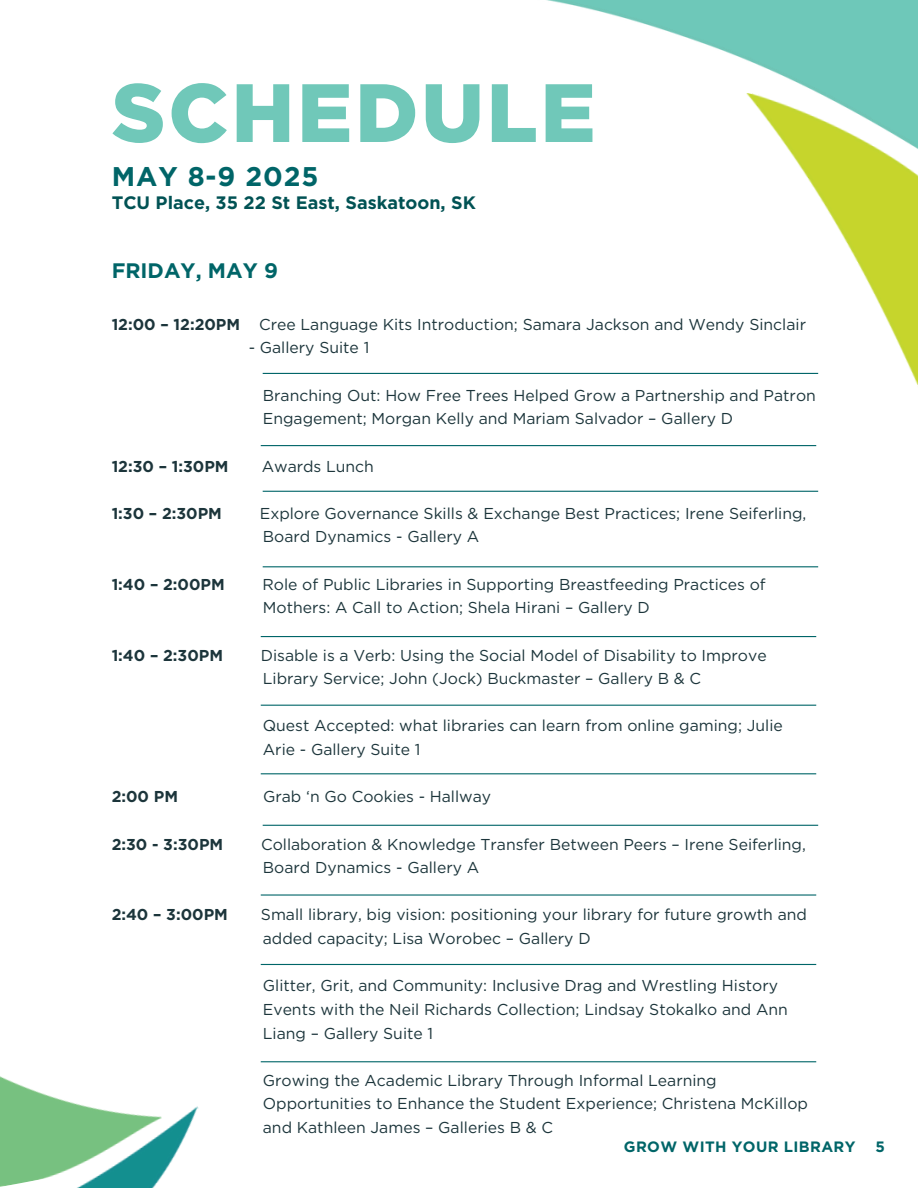
<style>
.page{position:relative;width:918px;height:1188px;background:#fff}
.page>*{position:absolute;margin:0;border:0;box-sizing:border-box;transform-origin:0 0}
.t1{font:900 82.5px "Gotham";letter-spacing:.035em;color:#70c8b9}
.t2{font:700 27px "Gotham";letter-spacing:.035em;color:#006568}
.t3{font:700 21px "Gotham";color:#006568}
.t4{font:700 18px "Gotham";color:#015254}
.t5{font:15.75px "Gotham";color:#1c353b}
.t6{font:700 15.75px "Gotham";color:#1c353b}
.t7{font:700 15px "Gotham";letter-spacing:.025em;color:#006568}
.s1{font-weight:700}
</style>
<div class="page">
<img style="left:546px;top:0;width:372px;height:93px">
<img style="left:644px;top:93px;width:274px;height:682px">
<img style="left:0;top:1076px;width:199px;height:112px">
<hr style="left:263px;top:373px;width:555px;height:1px;background:#006568">
<hr style="left:263px;top:825px;width:555px;height:1px;background:#006568">
<hr style="left:263px;top:491px;width:555px;height:1px;background:#006568">
<hr style="left:263px;top:566px;width:555px;height:1px;background:#006568">
<hr style="left:261px;top:636px;width:555px;height:1px;background:#006568">
<hr style="left:261px;top:894px;width:555px;height:2px;background:#006568">
<hr style="left:261px;top:773px;width:555px;height:1px;background:#006568">
<hr style="left:261px;top:705px;width:555px;height:1px;background:#006568">
<hr style="left:261px;top:964px;width:555px;height:1px;background:#006568">
<hr style="left:261px;top:1061px;width:555px;height:1px;background:#006568">
<hr style="left:261px;top:445px;width:555px;height:1px;background:#006568">
<p class="t1" style="left:112px;top:63px;width:485px">SCHEDULE</p>
<p class="t2" style="left:112px;top:160px;width:208px">MAY 8-9 2025</p>
<p class="t4" style="left:112px;top:192px;width:366px">TCU Place, 35 22 St East, Saskatoon, SK</p>
<p class="t3" style="left:112px;top:258px;width:168px">FRIDAY, MAY 9</p>
<p class="t5" style="left:112px;top:315px;width:696px"><span class="s1">12:00 – 12:20PM</span> Cree Language Kits Introduction; Samara Jackson and Wendy Sinclair</p>
<p class="t5" style="left:249px;top:338px;width:122px">- Gallery Suite 1</p>
<p class="t5" style="left:263px;top:386px;width:555px">Branching Out: How Free Trees Helped Grow a Partnership and Patron</p>
<h1 class="t5" style="left:263px;top:409px;width:472px">Engagement; Morgan Kelly and Mariam Salvador – Gallery D</h1>
<h2 class="t6" style="left:112px;top:456px;width:118px">12:30 – 1:30PM</h2>
<h2 class="t5" style="left:262px;top:456px;width:114px">Awards Lunch</h2>
<h4 class="t6" style="left:112px;top:504px;width:112px">1:30 – 2:30PM</h4>
<h4 class="t5" style="left:260px;top:504px;width:548px">Explore Governance Skills &amp; Exchange Best Practices; Irene Seiferling,</h4>
<h3 class="t5" style="left:263px;top:527px;width:218px">Board Dynamics - Gallery A</h3>
<p class="t6" style="left:112px;top:575px;width:115px">1:40 – 2:00PM</p>
<p class="t5" style="left:263px;top:575px;width:505px">Role of Public Libraries in Supporting Breastfeeding Practices of</p>
<p class="t5" style="left:263px;top:598px;width:389px">Mothers: A Call to Action; Shela Hirani – Gallery D</p>
<p class="t6" style="left:112px;top:645px;width:113px">1:40 – 2:30PM</p>
<p class="t5" style="left:261px;top:645px;width:507px">Disable is a Verb: Using the Social Model of Disability to Improve</p>
<p class="t5" style="left:263px;top:669px;width:440px">Library Service; John (Jock) Buckmaster – Gallery B &amp; C</p>
<p class="t5" style="left:263px;top:716px;width:521px">Quest Accepted: what libraries can learn from online gaming; Julie</p>
<p class="t5" style="left:263px;top:740px;width:159px">Arie - Gallery Suite 1</p>
<p class="t6" style="left:112px;top:787px;width:68px">2:00 PM</p>
<p class="t5" style="left:263px;top:787px;width:230px">Grab ‘n Go Cookies - Hallway</p>
<p class="t6" style="left:112px;top:834px;width:113px">2:30 - 3:30PM</p>
<p class="t5" style="left:261px;top:834px;width:546px">Collaboration &amp; Knowledge Transfer Between Peers – Irene Seiferling,</p>
<p class="t5" style="left:263px;top:858px;width:218px">Board Dynamics - Gallery A</p>
<p class="t6" style="left:112px;top:905px;width:118px">2:40 – 3:00PM</p>
<p class="t5" style="left:261px;top:905px;width:548px">Small library, big vision: positioning your library for future growth and</p>
<p class="t5" style="left:263px;top:929px;width:329px">added capacity; Lisa Worobec – Gallery D</p>
<p class="t5" style="left:263px;top:976px;width:517px">Glitter, Grit, and Community: Inclusive Drag and Wrestling History</p>
<p class="t5" style="left:263px;top:1000px;width:527px">Events with the Neil Richards Collection; Lindsay Stokalko and Ann</p>
<p class="t5" style="left:263px;top:1023px;width:172px">Liang – Gallery Suite 1</p>
<p class="t5" style="left:263px;top:1071px;width:455px">Growing the Academic Library Through Informal Learning</p>
<p class="t5" style="left:263px;top:1094px;width:547px">Opportunities to Enhance the Student Experience; Christena McKillop</p>
<p class="t5" style="left:263px;top:1118px;width:292px">and Kathleen James – Galleries B &amp; C</p>
<p class="t7" style="left:624px;top:1137px;width:233px">GROW WITH YOUR LIBRARY</p>
<p class="t7" style="left:875px;top:1137px;width:11px">5</p>
</div>
